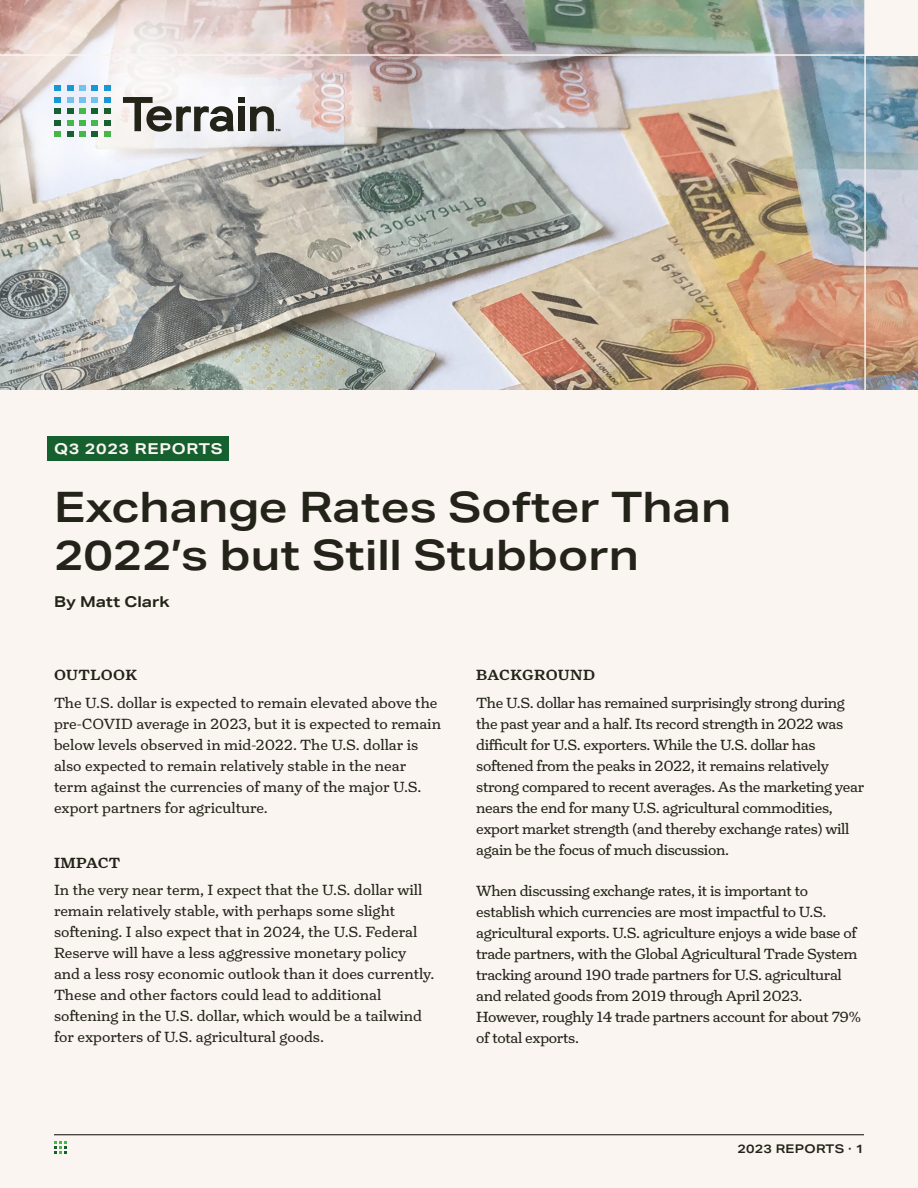
<style>
.page{position:relative;width:918px;height:1188px;background:#faf5f0}
.page>*{position:absolute;margin:0;border:0;box-sizing:border-box;transform-origin:0 0}
.t1{font:600 42px/48px "Aktiv Grotesk Ex";color:#232319}
.Body{font:15px/21px "Turnip";letter-spacing:-.02em;color:#232319}
.Body-2{font:15px/21px "Turnip";color:#232319}
.t2{font:500 15px "Turnip";letter-spacing:.025em;color:#232319}
.Section_H1{font:700 15px "Aktiv Grotesk Ex";letter-spacing:.05em;color:#faf5f0}
.t3{font:700 15px "Aktiv Grotesk Ex";color:#232319}
.t4{font:600 12px "Aktiv Grotesk Ex";letter-spacing:.025em;color:#232319}
</style>
<div class="page">
<hr style="left:54px;top:1134px;width:810px;height:1px;background:#232319">
<svg style="left:54px;top:1141px;width:13px;height:12px"></svg>
<img style="left:0;top:0;width:918px;height:389px">
<svg style="left:104px;top:97px;width:6px;height:17px"></svg>
<svg style="left:104px;top:120px;width:6px;height:17px"></svg>
<div style="left:91px;top:97px;width:7px;height:6px;background:#71c3ed"></div>
<div style="left:91px;top:120px;width:7px;height:6px;background:#48b749"></div>
<div style="left:91px;top:108px;width:7px;height:6px;background:#176031"></div>
<div style="left:91px;top:131px;width:7px;height:6px;background:#176031"></div>
<div style="left:79px;top:97px;width:7px;height:6px;background:#71c3ed"></div>
<div style="left:79px;top:120px;width:7px;height:6px;background:#48b749"></div>
<div style="left:79px;top:108px;width:7px;height:6px;background:#48b749"></div>
<div style="left:79px;top:131px;width:7px;height:6px;background:#48b749"></div>
<svg style="left:67px;top:97px;width:6px;height:17px"></svg>
<svg style="left:67px;top:120px;width:6px;height:17px"></svg>
<svg style="left:55px;top:97px;width:6px;height:17px"></svg>
<svg style="left:104px;top:86px;width:6px;height:5px"></svg>
<svg style="left:79px;top:86px;width:19px;height:5px"></svg>
<svg style="left:67px;top:86px;width:6px;height:5px"></svg>
<svg style="left:55px;top:86px;width:6px;height:5px"></svg>
<svg style="left:55px;top:120px;width:6px;height:17px"></svg>
<div style="left:238px;top:97px;width:7px;height:6px;background:#232318"></div>
<svg style="left:123px;top:97px;width:111px;height:35px"></svg>
<div style="left:238px;top:107px;width:7px;height:24px;background:#232318"></div>
<svg style="left:250px;top:106px;width:30px;height:25px"></svg>
<hr style="left:864px;top:0;width:2px;height:459px;background:#faf5f0">
<hr style="left:0;top:54px;width:918px;height:2px;background:#faf5f0">
<div style="left:865px;top:0;width:53px;height:56px;background:#faf5f0"></div>
<div style="left:47px;top:436px;width:182px;height:25px;background:#16602f"></div>
<p class="Section_H1" style="left:54px;top:439px;width:170px">Q3 2023 REPORTS</p>
<h1 class="t1" style="left:54px;top:484px;width:679px">Exchange Rates Softer Than<br>2022’s but Still Stubborn</h1>
<h4 class="t3" style="left:54px;top:592px;width:117px">By Matt Clark</h4>
<h2 class="t2" style="left:54px;top:665px;width:85px">OUTLOOK</h2>
<p class="Body-2" style="left:54px;top:692px;width:389px">The U.S. dollar is expected to remain elevated above the pre-COVID average in 2023, but it is expected to remain below levels observed in mid-2022. The U.S. dollar is also expected to remain relatively stable in the near term against the currencies of many of the major U.S. export partners for agriculture.</p>
<h2 class="t2" style="left:54px;top:853px;width:68px">IMPACT</h2>
<p class="Body-2" style="left:54px;top:880px;width:382px">In the very near term, I expect that the U.S. dollar will remain relatively stable, with perhaps some slight softening. I also expect that in 2024, the U.S. Federal Reserve will have a less aggressive monetary policy and a less rosy economic outlook than it does currently.<br>These and other factors could lead to additional softening in the U.S. dollar, which would be a tailwind for exporters of U.S. agricultural goods.</p>
<h2 class="t2" style="left:476px;top:665px;width:120px">BACKGROUND</h2>
<p class="Body" style="left:476px;top:692px;width:390px">The U.S. dollar has remained surprisingly strong during the past year and a half. Its record strength in 2022 was difficult for U.S. exporters. While the U.S. dollar has softened from the peaks in 2022, it remains relatively strong compared to recent averages. As the marketing year nears the end for many U.S. agricultural commodities, export market strength (and thereby exchange rates) will again be the focus of much discussion.</p>
<p class="Body" style="left:476px;top:881px;width:386px">When discussing exchange rates, it is important to establish which currencies are most impactful to U.S. agricultural exports. U.S. agriculture enjoys a wide base of trade partners, with the Global Agricultural Trade System tracking around 190 trade partners for U.S. agricultural and related goods from 2019 through April 2023.<br>However, roughly 14 trade partners account for about 79% of total exports.</p>
<p class="t4" style="left:737px;top:1142px;width:128px">2023 REPORTS · 1</p>
</div>
